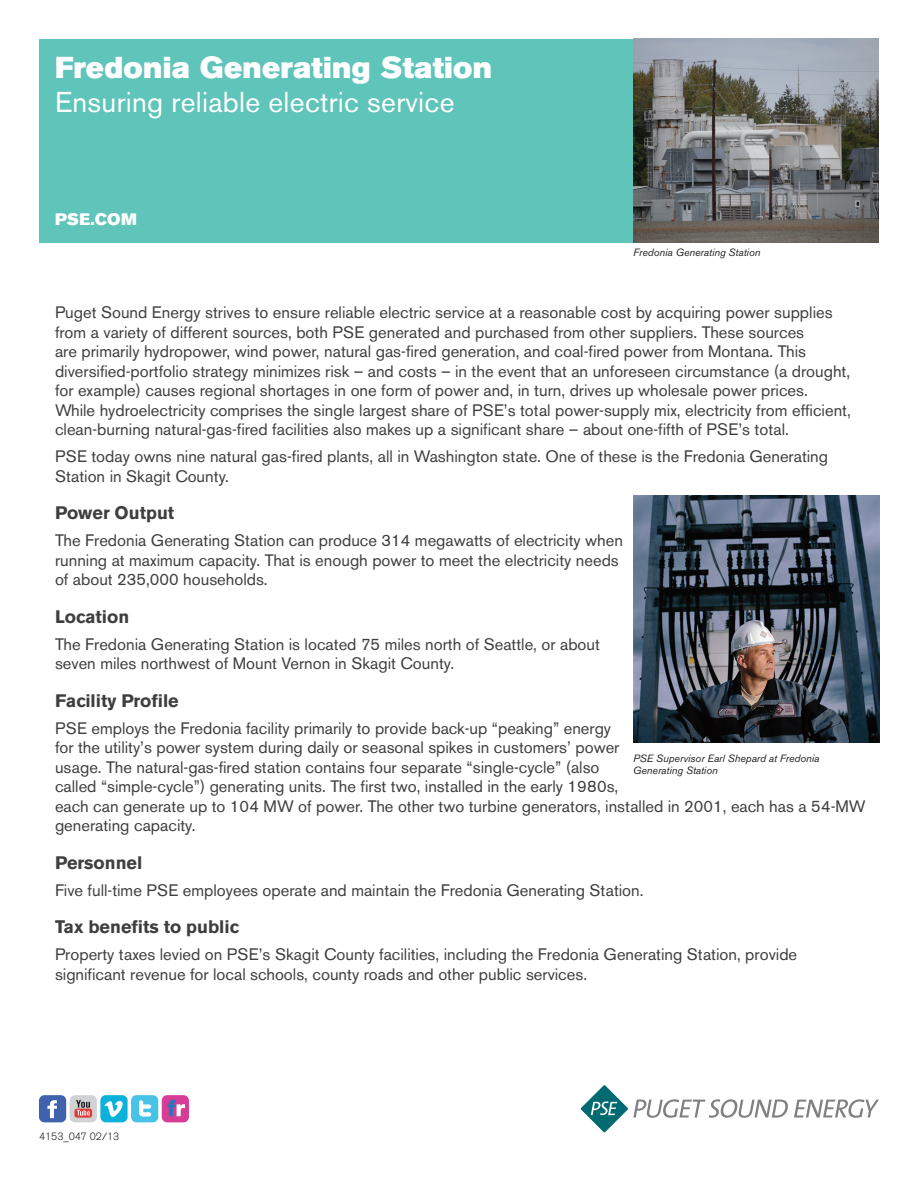
<style>
.page{position:relative;width:918px;height:1188px;background:#fff}
.page>*{position:absolute;margin:0;border:0;box-sizing:border-box;transform-origin:0 0}
.t1{font:30px "Akzidenz Grotesk BE Super";letter-spacing:.01em;color:#fff}
.t2{font:28.5px "Akzidenz Grotesk BE";letter-spacing:.01em;color:#fff}
.t3{font:700 18px "Akzidenz Grotesk BE";color:#3e3e3f}
.t4{font:16.5px/19.5px "Akzidenz Grotesk BE";color:#3e3e3f}
.t5{font:16.5px "Akzidenz Grotesk BE Super";letter-spacing:.025em;color:#fff}
.t6{font:italic 10.5px/12px "Akzidenz Grotesk CE";color:#231f20}
.t7{font:300 10.5px "Akzidenz Grotesk CE";color:#231f20}
</style>
<div class="page">
<div style="left:39px;top:39px;width:840px;height:203px;background:#5fc4b9"></div>
<div style="left:39px;top:1095px;width:27px;height:27px;background:#4062ad;border-radius:5px"></div>
<svg style="left:47px;top:1100px;width:10px;height:18px"></svg>
<div style="left:70px;top:1095px;width:27px;height:27px;background:#d1d2d4;border-radius:5px"></div>
<div style="left:74px;top:1109px;width:18px;height:9px;background:#e13b38;border-radius:3px"></div>
<svg style="left:76px;top:1100px;width:14px;height:16px"></svg>
<div style="left:100px;top:1095px;width:28px;height:27px;background:#0bb1da;border-radius:5px"></div>
<svg style="left:104px;top:1101px;width:19px;height:16px"></svg>
<div style="left:131px;top:1095px;width:27px;height:27px;background:#46c3e6;border-radius:5px"></div>
<svg style="left:139px;top:1100px;width:12px;height:17px"></svg>
<div style="left:162px;top:1095px;width:27px;height:27px;background:#d73c96;border-radius:5px"></div>
<svg style="left:167px;top:1100px;width:18px;height:16px"></svg>
<svg style="left:794px;top:1099px;width:85px;height:19px"></svg>
<svg style="left:581px;top:1085px;width:207px;height:47px"></svg>
<img style="left:633px;top:495px;width:246px;height:248px">
<img style="left:633px;top:39px;width:246px;height:203px">
<h1 class="t1" style="left:55px;top:50px;width:439px">Fredonia Generating Station</h1>
<h2 class="t2" style="left:55px;top:85px;width:401px">Ensuring reliable electric service</h2>
<p class="t5" style="left:55px;top:209px;width:84px">PSE.COM</p>
<p class="t6" style="left:633px;top:246px;width:129px">Fredonia Generating Station</p>
<p class="t4" style="left:55px;top:303px;width:797px">Puget Sound Energy strives to ensure reliable electric service at a reasonable cost by acquiring power supplies from a variety of different sources, both PSE generated and purchased from other suppliers. These sources<br>are primarily hydropower, wind power, natural gas-fired generation, and coal-fired power from Montana. This diversified-portfolio strategy minimizes risk – and costs – in the event that an unforeseen circumstance (a drought, for example) causes regional shortages in one form of power and, in turn, drives up wholesale power prices.<br>While hydroelectricity comprises the single largest share of PSE’s total power-supply mix, electricity from efficient, clean-burning natural-gas-fired facilities also makes up a significant share – about one-fifth of PSE’s total.</p>
<p class="t4" style="left:55px;top:447px;width:775px">PSE today owns nine natural gas-fired plants, all in Washington state. One of these is the Fredonia Generating<br>Station in Skagit County.</p>
<p class="t3" style="left:55px;top:503px;width:121px">Power Output</p>
<p class="t4" style="left:55px;top:531px;width:569px">The Fredonia Generating Station can produce 314 megawatts of electricity when running at maximum capacity. That is enough power to meet the electricity needs of about 235,000 households.</p>
<p class="t3" style="left:55px;top:606px;width:76px">Location</p>
<p class="t4" style="left:55px;top:634px;width:546px">The Fredonia Generating Station is located 75 miles north of Seattle, or about seven miles northwest of Mount Vernon in Skagit County.</p>
<p class="t3" style="left:55px;top:690px;width:125px">Facility Profile</p>
<p class="t4" style="left:55px;top:718px;width:812px">PSE employs the Fredonia facility primarily to provide back-up “peaking” energy<br>for the utility’s power system during daily or seasonal spikes in customers’ power<br>usage. The natural-gas-fired station contains four separate “single-cycle” (also<br>called “simple-cycle”) generating units. The first two, installed in the early 1980s,<br>each can generate up to 104 MW of power. The other two turbine generators, installed in 2001, each has a 54-MW generating capacity.</p>
<p class="t3" style="left:55px;top:852px;width:89px">Personnel</p>
<p class="t4" style="left:55px;top:880px;width:590px">Five full-time PSE employees operate and maintain the Fredonia Generating Station.</p>
<p class="t3" style="left:55px;top:917px;width:185px">Tax benefits to public</p>
<p class="t4" style="left:55px;top:945px;width:744px">Property taxes levied on PSE’s Skagit County facilities, including the Fredonia Generating Station, provide significant revenue for local schools, county roads and other public services.</p>
<p class="t6" style="left:633px;top:752px;width:188px">PSE Supervisor Earl Shepard at Fredonia<br>Generating Station</p>
<p class="t7" style="left:39px;top:1130px;width:82px">4153_047 02/13</p>
</div>
